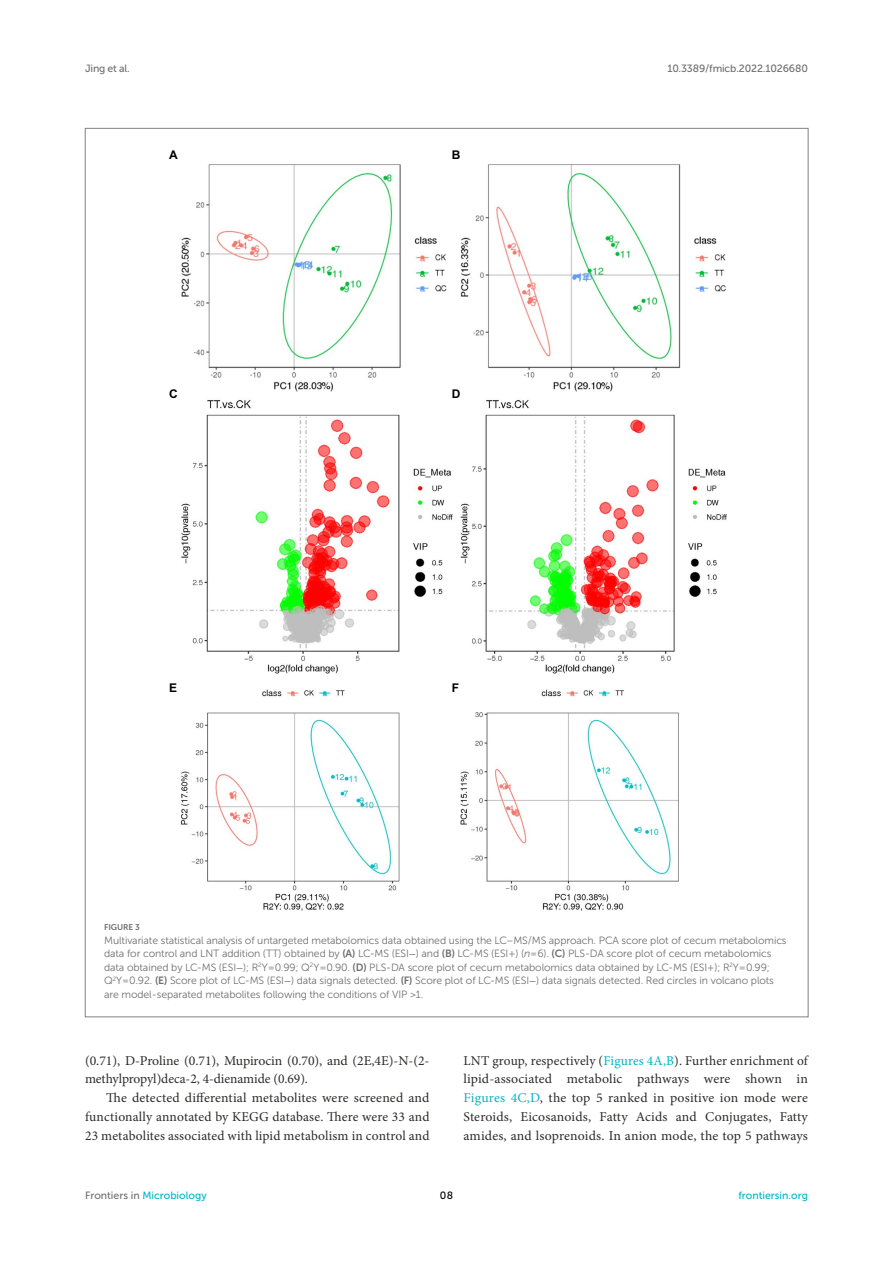
<style>
.page{position:relative;width:893px;height:1263px;background:#fff}
.page>*{position:absolute;margin:0;border:0;box-sizing:border-box;transform-origin:0 0}
.TEXT{font:13.5px/18.8px "Minion Pro";color:#2b2b2a;text-align:justify}
.t1{font:700 12px "Arial";color:#000}
.FIG_LEG{font:10.5px/13.5px "Museo Sans 300";letter-spacing:-.01em;color:#706f70}
.t2{font:10.5px "Museo Sans 500";color:#00b4c4}
.t3{font:10.5px "Museo Sans 500";letter-spacing:-.015em;color:#706f70}
.t4{font:10.5px "Museo Sans 500";color:#000}
.FIG_HD{font:8.25px "Museo Sans 700";letter-spacing:-.01em;color:#706f70}
.s1{font-family:"Museo Sans 700"}
.s2{font-family:"STIX General"}
.s3{font-style:italic}
.s4{color:#00b4c4}
.s5{color:#706f70}
</style>
<div class="page">
<img style="left:180px;top:164px;width:547px;height:747px">
<p class="t3" style="left:85px;top:63px;width:46px">Jing et al.</p>
<p class="t3" style="left:667px;top:63px;width:142px">10.3389/fmicb.2022.1026680</p>
<p class="t1" style="left:169px;top:146px;width:10px">A</p>
<p class="t1" style="left:452px;top:146px;width:10px">B</p>
<p class="t1" style="left:169px;top:385px;width:10px">C</p>
<p class="t1" style="left:452px;top:385px;width:10px">D</p>
<p class="t1" style="left:169px;top:680px;width:10px">E</p>
<p class="t1" style="left:452px;top:680px;width:9px">F</p>
<p class="FIG_HD" style="left:104px;top:923px;width:37px">FIGURE 3</p>
<p class="FIG_LEG" style="left:104px;top:934px;width:684px">Multivariate statistical analysis of untargeted metabolomics data obtained using the LC–MS/MS approach. PCA score plot of cecum metabolomics data for control and LNT addition (TT) obtained by <span class="s1">(A)</span> LC-MS (ESI<span class="s2">−</span>) and <span class="s1">(B)</span> LC-MS (ESI+) (<span class="s3">n</span> = 6). <span class="s1">(C)</span> PLS-DA score plot of cecum metabolomics data obtained by LC-MS (ESI<span class="s2">−</span>); R<sup>2</sup>Y = 0.99; Q<sup>2</sup>Y = 0.90. <span class="s1">(D)</span> PLS-DA score plot of cecum metabolomics data obtained by LC-MS (ESI+); R<sup>2</sup>Y = 0.99; Q<sup>2</sup>Y = 0.92. <span class="s1">(E)</span> Score plot of LC-MS (ESI<span class="s2">−</span>) data signals detected. <span class="s1">(F)</span> Score plot of LC-MS (ESI<span class="s2">−</span>) data signals detected. Red circles in volcano plots are model-separated metabolites following the conditions of VIP &gt;1.</p>
<p class="TEXT" style="left:85px;top:1051px;width:346px">(0.71), D-Proline (0.71), Mupirocin (0.70), and (2E,4E)-N-(2- methylpropyl)deca-2, 4-dienamide (0.69).</p>
<p class="TEXT" style="left:85px;top:1088px;width:346px;text-indent:21px">The detected differential metabolites were screened and functionally annotated by KEGG database. There were 33 and 23 metabolites associated with lipid metabolism in control and</p>
<p class="TEXT" style="left:463px;top:1051px;width:346px">LNT group, respectively (<span class="s4">Figures 4A,B</span>). Further enrichment of lipid-associated metabolic pathways were shown in <span class="s4">Figures 4C,D</span>, the top 5 ranked in positive ion mode were Steroids, Eicosanoids, Fatty Acids and Conjugates, Fatty amides, and lsoprenoids. In anion mode, the top 5 pathways</p>
<p class="t2" style="left:85px;top:1190px;width:123px"><span class="s5">Frontiers in</span> Microbiology</p>
<p class="t4" style="left:440px;top:1190px;width:15px">08</p>
<p class="t2" style="left:738px;top:1190px;width:71px">frontiersin.org</p>
</div>
